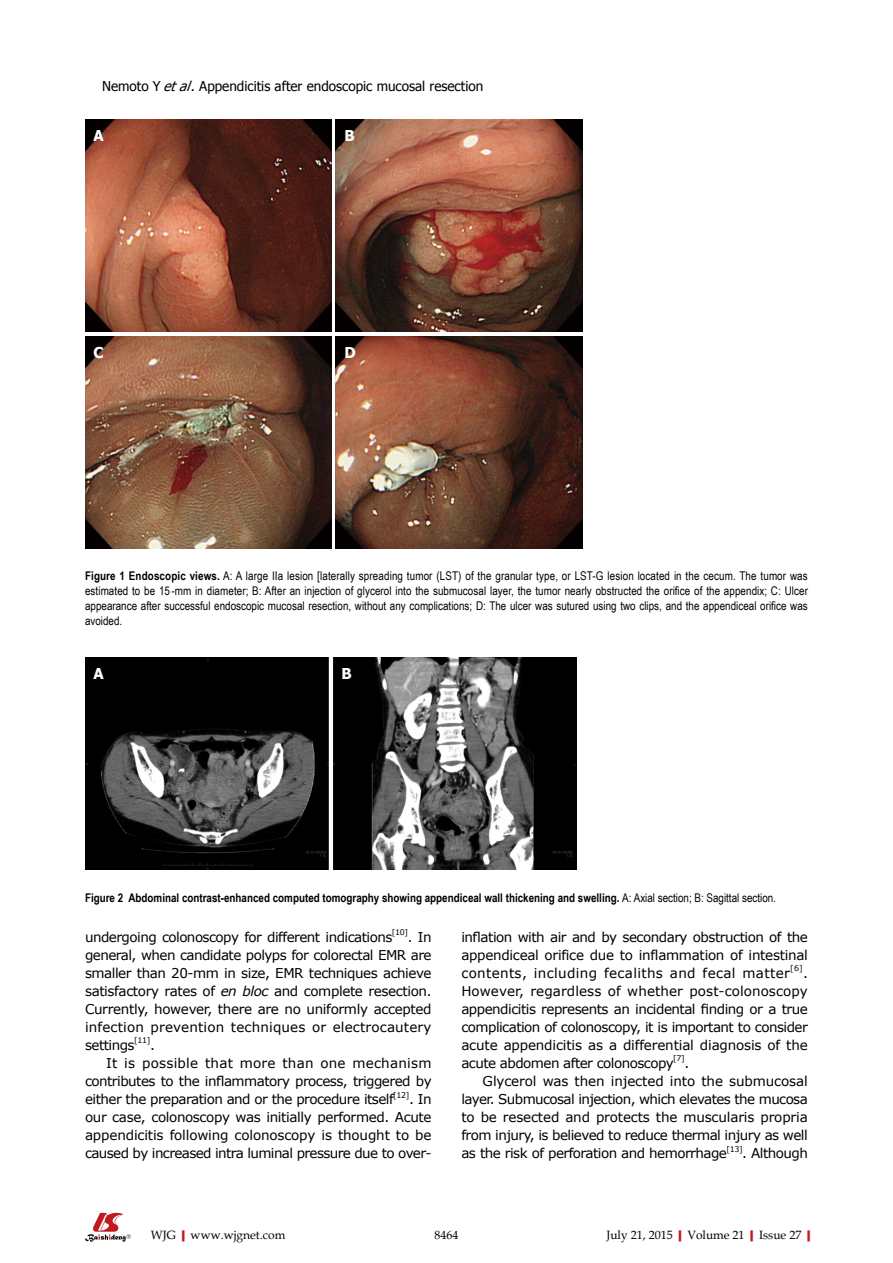
<style>
.page{position:relative;width:893px;height:1263px;background:#fff}
.page>*{position:absolute;margin:0;border:0;box-sizing:border-box;transform-origin:0 0}
.t1{font:700 15px "Tahoma";color:#fff}
.t2{font:13.5px/18px "Verdana";letter-spacing:-.04em;color:#000;text-align:justify}
.t3{font:13.5px "Tahoma";color:#000}
.t4{font:13.5px "Verdana";letter-spacing:-.015em;color:#000}
.t5{font:13.5px "Verdana";letter-spacing:-.01em;color:#000}
.t6{font:13.5px "Verdana";letter-spacing:.015em;color:#000}
.t7{font:12px/15px "Arial Narrow";color:#000;text-align:justify}
.t8{font:700 12px "Arial Narrow";color:#000}
.t9{font:12px "Book Antiqua";color:#000}
.t10{font:7.8px "Verdana";letter-spacing:-.04em;color:#000}
.s1{font-style:italic}
.s2{font-weight:700}
.s3{font-weight:400}
.s4{font-weight:700;color:#c01920}
</style>
<div class="page">
<svg style="left:85px;top:1213px;width:46px;height:29px"></svg>
<img style="left:85px;top:119px;width:246px;height:212px">
<img style="left:336px;top:119px;width:246px;height:212px">
<img style="left:85px;top:336px;width:246px;height:212px">
<img style="left:336px;top:336px;width:246px;height:212px">
<img style="left:85px;top:657px;width:492px;height:213px">
<hr style="left:329px;top:655px;width:4px;height:215px;background:#fff">
<p class="t3" style="left:102px;top:77px;width:383px">Nemoto Y <span class="s1">etal</span>. Appendicitis after endoscopic mucosal resection</p>
<p class="t1" style="left:94px;top:125px;width:12px">A</p>
<p class="t1" style="left:344px;top:125px;width:12px">B</p>
<p class="t1" style="left:94px;top:341px;width:12px">C</p>
<p class="t1" style="left:344px;top:341px;width:13px">D</p>
<p class="t7" style="left:85px;top:568px;width:724px"><span class="s2">Figure 1 Endoscopic views.</span> a: A large IIa lesion [laterally spreading tumor (LST) of the granular type, or LST-G lesion located in the cecum. The tumor was estimated to be 15 -mm in diameter; b: After an injection of glycerol into the submucosal layer, the tumor nearly obstructed the orifice of the appendix; c: Ulcer appearance after successful endoscopic mucosal resection, without any complications; d: The ulcer was sutured using two clips, and the appendiceal orifice was avoided.</p>
<p class="t1" style="left:94px;top:663px;width:12px">A</p>
<p class="t1" style="left:341px;top:663px;width:12px">B</p>
<p class="t8" style="left:85px;top:888px;width:692px">Figure 2 Abdominal contrast-enhanced computed tomography showing appendiceal wall thickening and swelling. <span class="s3">a: Axial section; b: Sagittal section.</span></p>
<p class="t2" style="left:85px;top:928px;width:309px">undergoing colonoscopy for different indications</p>
<p class="t10" style="left:392px;top:928px;width:18px">[10]</p>
<p class="t2" style="left:85px;top:928px;width:348px;text-indent:323px">. In general, when candidate polyps for colorectal EMR are smaller than 20-mm in size, EMR techniques achieve satisfactory rates of <span class="s1">en bloc</span> and complete resection.<br>Currently, however, there are no uniformly accepted infection prevention techniques or electrocautery settings</p>
<p class="t10" style="left:134px;top:1036px;width:18px">[11]</p>
<p class="t2" style="left:150px;top:1036px;width:6px">.</p>
<p class="t6" style="left:106px;top:1055px;width:327px">It is possible that more than one mechanism</p>
<p class="t2" style="left:85px;top:1072px;width:348px">contributes to the inflammatory process, triggered by</p>
<p class="t2" style="left:85px;top:1090px;width:310px">either the preparation and or the procedure itself</p>
<p class="t10" style="left:393px;top:1090px;width:18px">[12]</p>
<p class="t2" style="left:85px;top:1090px;width:348px;text-indent:324px">. In our case, colonoscopy was initially performed. Acute appendicitis following colonoscopy is thought to be caused by increased intra luminal pressure due to over-</p>
<p class="t2" style="left:461px;top:928px;width:348px">inflation with air and by secondary obstruction of the appendiceal orifice due to inflammation of intestinal contents, including fecaliths and fecal matter</p>
<p class="t10" style="left:790px;top:964px;width:14px">[6]</p>
<p class="t2" style="left:461px;top:964px;width:348px;text-indent:342px">.<br>However, regardless of whether post-colonoscopy appendicitis represents an incidental finding or a true complication of colonoscopy, it is important to consider acute appendicitis as a differential diagnosis of the acute abdomen after colonoscopy</p>
<p class="t10" style="left:673px;top:1054px;width:13px">[7]</p>
<p class="t2" style="left:684px;top:1054px;width:6px">.</p>
<p class="t5" style="left:483px;top:1073px;width:327px">Glycerol was then injected into the submucosal</p>
<p class="t2" style="left:461px;top:1090px;width:348px">layer. Submucosal injection, which elevates the mucosa</p>
<p class="t4" style="left:461px;top:1109px;width:348px">to be resected and protects the muscularis propria</p>
<p class="t2" style="left:461px;top:1126px;width:348px">from injury, is believed to reduce thermal injury as well</p>
<p class="t2" style="left:461px;top:1144px;width:267px">as the risk of perforation and hemorrhage</p>
<p class="t10" style="left:726px;top:1144px;width:18px">[13]</p>
<p class="t2" style="left:742px;top:1144px;width:67px">. Although</p>
<p class="t9" style="left:151px;top:1226px;width:136px">WJG<span class="s4">|</span>www.wjgnet.com</p>
<p class="t9" style="left:434px;top:1226px;width:25px">8464</p>
<p class="t9" style="left:606px;top:1226px;width:211px">July 21, 2015<span class="s4">|</span>Volume 21<span class="s4">|</span>Issue 27<span class="s4">|</span></p>
</div>
